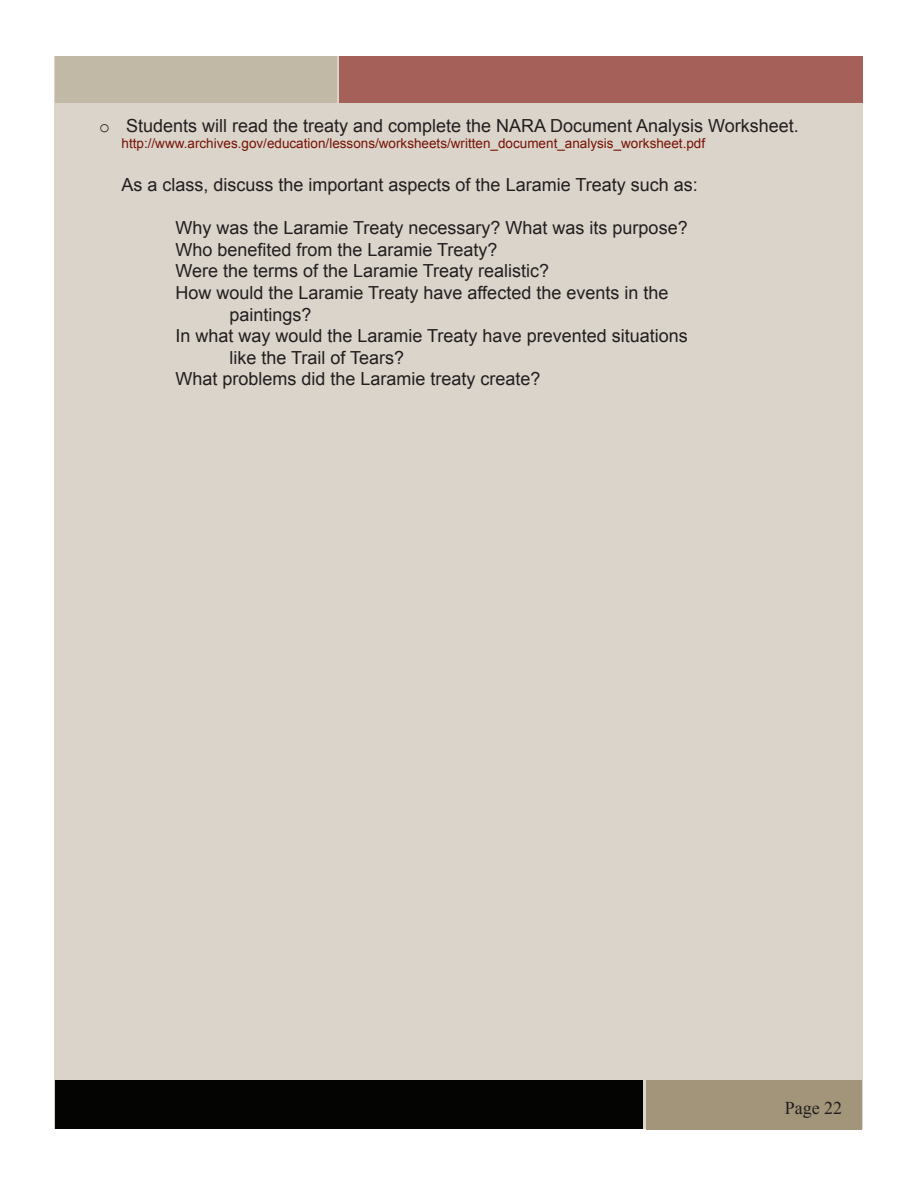
<style>
.page{position:relative;width:918px;height:1188px;background:#fff}
.page>*{position:absolute;margin:0;border:0;box-sizing:border-box;transform-origin:0 0}
.t1{font:18px "Arial";color:#231f20}
.t2{font:18px "Times New Roman";color:#231f20}
.t3{font:13.5px "Arial";color:#781206}
.s1{font-family:"Courier New"}
</style>
<div class="page">
<div style="left:55px;top:56px;width:808px;height:1073px;background:#dad4ca"></div>
<div style="left:55px;top:56px;width:282px;height:47px;background:#c1b8a6"></div>
<div style="left:340px;top:56px;width:523px;height:47px;background:#a56159"></div>
<div style="left:55px;top:1080px;width:588px;height:49px;background:#040503"></div>
<div style="left:646px;top:1080px;width:216px;height:49px;background:#a2957a"></div>
<p class="t1" style="left:99px;top:113px;width:701px"><span class="s1">o</span> Students will read the treaty and complete the NARA Document Analysis Worksheet.</p>
<p class="t3" style="left:122px;top:134px;width:585px">http://www.archives.gov/education/lessons/worksheets/written_document_analysis_worksheet.pdf</p>
<p class="t1" style="left:122px;top:173px;width:578px">As a class, discuss the important aspects of the Laramie Treaty such as:</p>
<p class="t1" style="left:176px;top:216px;width:514px">Why was the Laramie Treaty necessary? What was its purpose?</p>
<p class="t1" style="left:176px;top:238px;width:324px">Who benefited from the Laramie Treaty?</p>
<p class="t1" style="left:176px;top:259px;width:375px">Were the terms of the Laramie Treaty realistic?</p>
<p class="t1" style="left:176px;top:281px;width:494px">How would the Laramie Treaty have affected the events in the</p>
<p class="t1" style="left:230px;top:302px;width:84px">paintings?</p>
<p class="t1" style="left:176px;top:324px;width:514px">In what way would the Laramie Treaty have prevented situations</p>
<p class="t1" style="left:230px;top:346px;width:176px">like the Trail of Tears?</p>
<p class="t1" style="left:176px;top:367px;width:367px">What problems did the Laramie treaty create?</p>
<p class="t2" style="left:785px;top:1096px;width:59px">Page 22</p>
</div>
